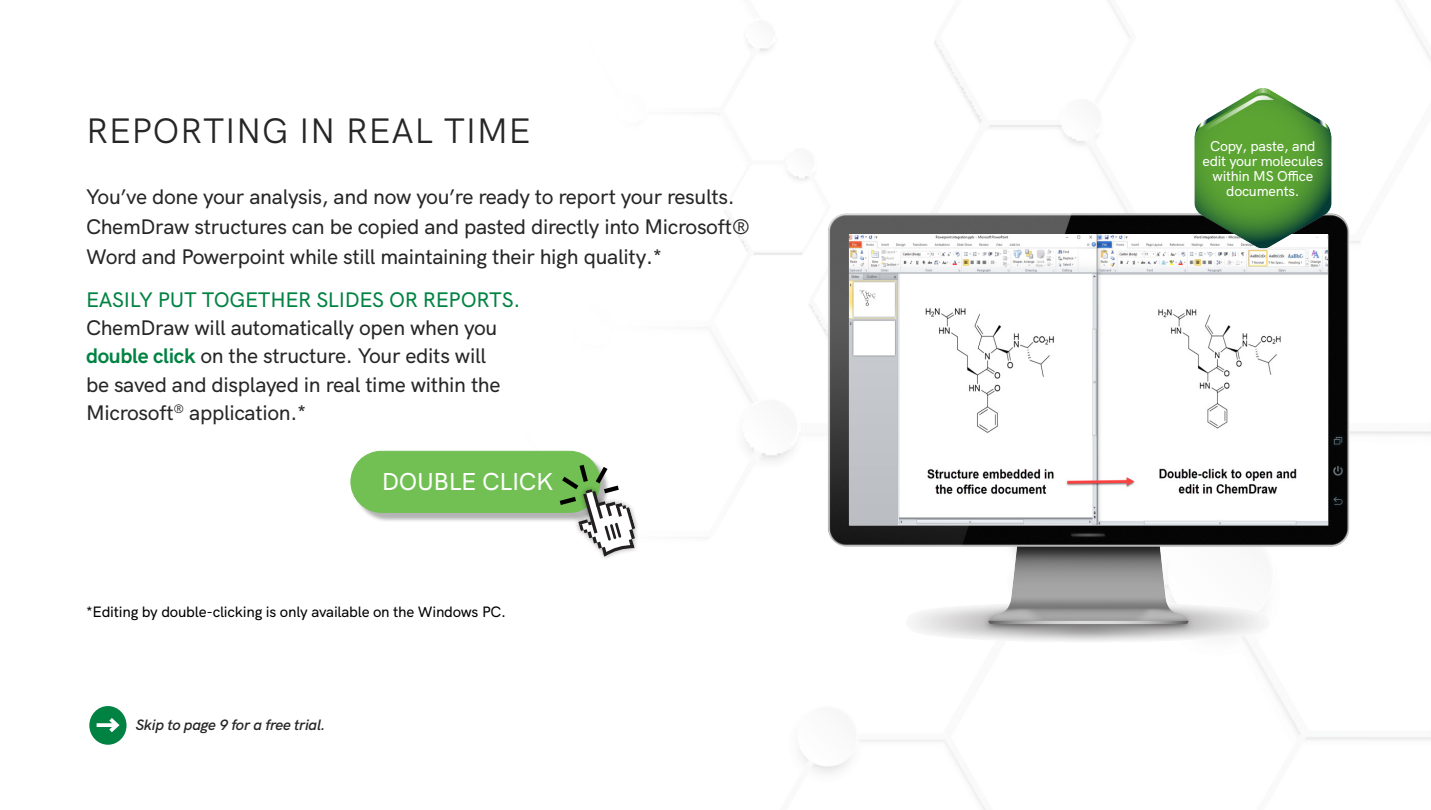
<style>
.page{position:relative;width:1431px;height:810px;background:#fff}
.page>*{position:absolute;margin:0;border:0;box-sizing:border-box;transform-origin:0 0}
.t1{font:35.25px "HK Grotesk";letter-spacing:.01em;color:#262626}
.t2{font:500 24.38px "HK Grotesk";letter-spacing:-.015em;color:#fff}
.t3{font:500 21px/30px "HK Grotesk";letter-spacing:-.015em;color:#262626}
.t4{font:500 21px "HK Grotesk";letter-spacing:-.015em;color:#008242}
.t5{font:500 15px "HK Grotesk";letter-spacing:-.015em;color:#000}
.t6{font:italic 600 15px "HK Grotesk";letter-spacing:-.015em;color:#262626}
.t7{font:500 14.17px/15px "HK Grotesk";letter-spacing:-.015em;color:#fff;text-align:center}
.s1{font-weight:700;color:#008242}
</style>
<div class="page">
<div style="left:89px;top:706px;width:38px;height:39px;background:#008242;border-radius:50%"></div>
<svg style="left:97px;top:723px;width:8px;height:4px"></svg>
<svg style="left:105px;top:718px;width:15px;height:15px"></svg>
<img style="left:817px;top:171px;width:544px;height:517px">
<img style="left:850px;top:234px;width:478px;height:290px">
<img style="left:1190px;top:88px;width:145px;height:163px">
<div style="left:353px;top:453px;width:257px;height:70px;background:#000;opacity:.3"></div>
<div style="left:351px;top:451px;width:249px;height:61px;background:#72c054;border-radius:31px"></div>
<div style="left:351px;top:451px;width:249px;height:62px;border:1px solid #72c054;border-radius:31px"></div>
<div style="left:573px;top:484px;width:67px;height:77px;background:#000;opacity:.35"></div>
<svg style="left:555px;top:460px;width:80px;height:97px"></svg>
<p class="t1" style="left:86px;top:104px;width:446px">REPORTING IN REAL TIME</p>
<p class="t3" style="left:86px;top:179px;width:666px">You’ve done your analysis, and now you’re ready to report your results.<br>ChemDraw structures can be copied and pasted directly into Microsoft®<br>Word and Powerpoint while still maintaining their high quality.*</p>
<p class="t4" style="left:86px;top:283px;width:436px">EASILY PUT TOGETHER SLIDES OR REPORTS.</p>
<p class="t3" style="left:86px;top:311px;width:413px">ChemDraw will automatically open when you</p>
<p class="t3" style="left:86px;top:339px;width:402px"><span class="s1">double click</span> on the structure. Your edits will</p>
<p class="t3" style="left:86px;top:367px;width:416px">be saved and displayed in real time within the</p>
<p class="t3" style="left:86px;top:395px;width:222px">Microsoft<sup>®</sup> application.*</p>
<p class="t2" style="left:382px;top:463px;width:173px">DOUBLE CLICK</p>
<p class="t5" style="left:86px;top:600px;width:422px">*Editing by double-clicking is only available on the Windows PC.</p>
<p class="t6" style="left:136px;top:713px;width:191px">Skip to page 9 for a free trial.</p>
<p class="t7" style="left:1202px;top:138px;width:122px">Copy, paste, and edit your molecules within MS Office documents.</p>
</div>
